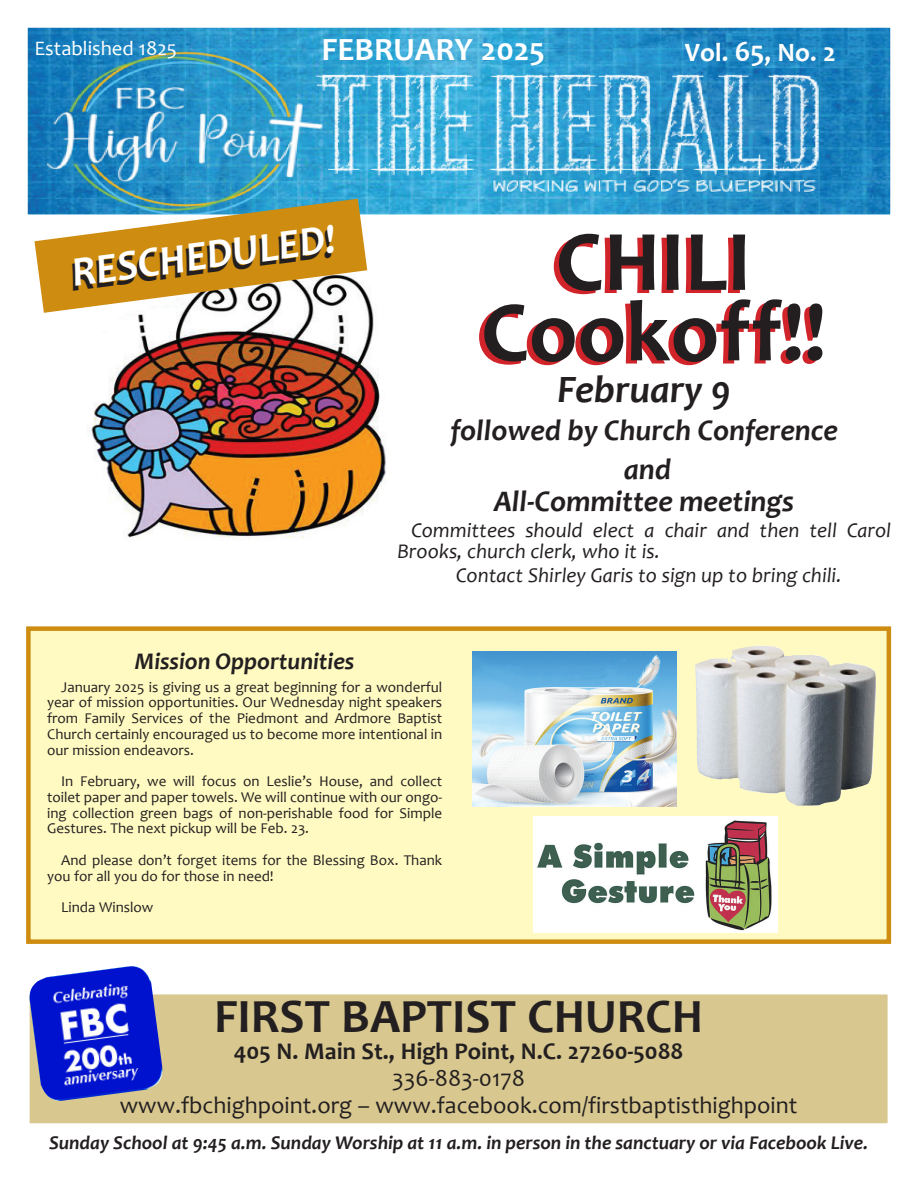
<style>
.page{position:relative;width:918px;height:1188px;background:#fff}
.page>*{position:absolute;margin:0;border:0;box-sizing:border-box;transform-origin:0 0}
.body_text_new_9-2020{font:700 87px "Candara";color:#231f20}
.body_text_smaller{font:700 48px "Candara";color:#231f20}
.body_text_new_9-2020-2{font:italic 700 42px "Candara";color:#fff}
.headers{font:italic 700 39px "Candara";color:#231f20}
.body_text_smaller-2{font:700 32.7px "Candara";color:#fff}
.headers-2{font:italic 700 30px/31.5px "Candara";color:#231f20;text-align:center}
.body_text_smaller-3{font:700 26.7px "Candara";color:#fff}
.body_text_smaller-4{font:24px "Candara";color:#231f20}
.body_text_smaller-5{font:700 24px "Candara";color:#231f20}
.headers-3{font:italic 700 24px "Candara";color:#231f20}
.body_text_new_9-2020-3{font:italic 21px/21px "Candara";color:#231f20}
.body_text_smaller-6{font:20.7px "Candara";color:#fff}
.headers-4{font:italic 700 19.5px "Candara";color:#231f20}
.body_text_new_9-2020-4{font:15px/15.8px "Candara";color:#231f20;text-align:justify}
.s1{font-size:29.7px}
</style>
<div class="page">
<img style="left:29px;top:29px;width:860px;height:184px">
<div style="left:26px;top:26px;width:866px;height:190px;border:2px solid #fff"></div>
<div style="left:27px;top:991px;width:864px;height:135px;background:#d8c88f;border:3px solid #fff"></div>
<img style="left:29px;top:966px;width:134px;height:135px">
<div style="left:26px;top:626px;width:865px;height:318px;background:#fffac1;border:4px solid #ce8c10"></div>
<img style="left:91px;top:269px;width:295px;height:269px">
<svg style="left:34px;top:199px;width:333px;height:114px"></svg>
<img style="left:534px;top:817px;width:244px;height:116px">
<img style="left:473px;top:651px;width:204px;height:155px">
<img style="left:695px;top:645px;width:181px;height:161px">
<p class="body_text_smaller-6" style="left:35px;top:36px;width:144px">Established 1825</p>
<p class="body_text_smaller-2" style="left:321px;top:29px;width:225px">FEBRUARY 2025</p>
<p class="body_text_smaller-3" style="left:685px;top:35px;width:153px">Vol. <span class="s1">65</span>, No. 2</p>
<p class="body_text_new_9-2020-2" style="left:69px;top:245px;width:267px;rotate:-7deg">RESCHEDULED!</p>
<p class="body_text_new_9-2020" style="left:556px;top:207px;width:197px">CHILI</p>
<p class="body_text_new_9-2020" style="left:481px;top:278px;width:347px">Cookoff!!</p>
<p class="headers" style="left:557px;top:365px;width:176px">February 9</p>
<p class="headers-2" style="left:450px;top:415px;width:389px">followed by Church Conference</p>
<p class="headers-2" style="left:494px;top:453px;width:302px">and<br>All-Committee meetings</p>
<p class="body_text_new_9-2020-3" style="left:397px;top:520px;width:495px;text-indent:14px">Committees should elect a chair and then tell Carol<br>Brooks, church clerk, who it is.</p>
<p class="body_text_new_9-2020-3" style="left:456px;top:565px;width:387px">Contact Shirley Garis to sign up to bring chili.</p>
<p class="headers-3" style="left:135px;top:646px;width:221px">Mission Opportunities</p>
<p class="body_text_new_9-2020-4" style="left:47px;top:679px;width:397px;text-indent:14px">January 2025 is giving us a great beginning for a wonderful year of mission opportunities. Our Wednesday night speakers from Family Services of the Piedmont and Ardmore Baptist Church certainly encouraged us to become more intentional in our mission endeavors.</p>
<p class="body_text_new_9-2020-4" style="left:47px;top:773px;width:397px;text-indent:14px">In February, we will focus on Leslie’s House, and collect toilet paper and paper towels. We will continue with our ongo&shy;ing collection green bags of non-perishable food for Simple Gestures. The next pickup will be Feb. 23.</p>
<p class="body_text_new_9-2020-4" style="left:47px;top:852px;width:397px;text-indent:14px">And please don’t forget items for the Blessing Box. Thank you for all you do for those in need!</p>
<p class="body_text_new_9-2020-4" style="left:61px;top:899px;width:94px">Linda Winslow</p>
<p class="body_text_smaller" style="left:214px;top:987px;width:491px">FIRST BAPTIST CHURCH</p>
<p class="body_text_smaller-5" style="left:234px;top:1036px;width:451px">405 N. Main St., High Point, N.C. 27260-5088</p>
<p class="body_text_smaller-4" style="left:392px;top:1063px;width:134px">336-883-0178</p>
<p class="body_text_smaller-4" style="left:120px;top:1090px;width:679px">www.fbchighpoint.org – www.facebook.com/firstbaptisthighpoint</p>
<p class="headers-4" style="left:49px;top:1131px;width:821px">Sunday School at 9:45 a.m. Sunday Worship at 11 a.m. in person in the sanctuary or via Facebook Live.</p>
</div>
